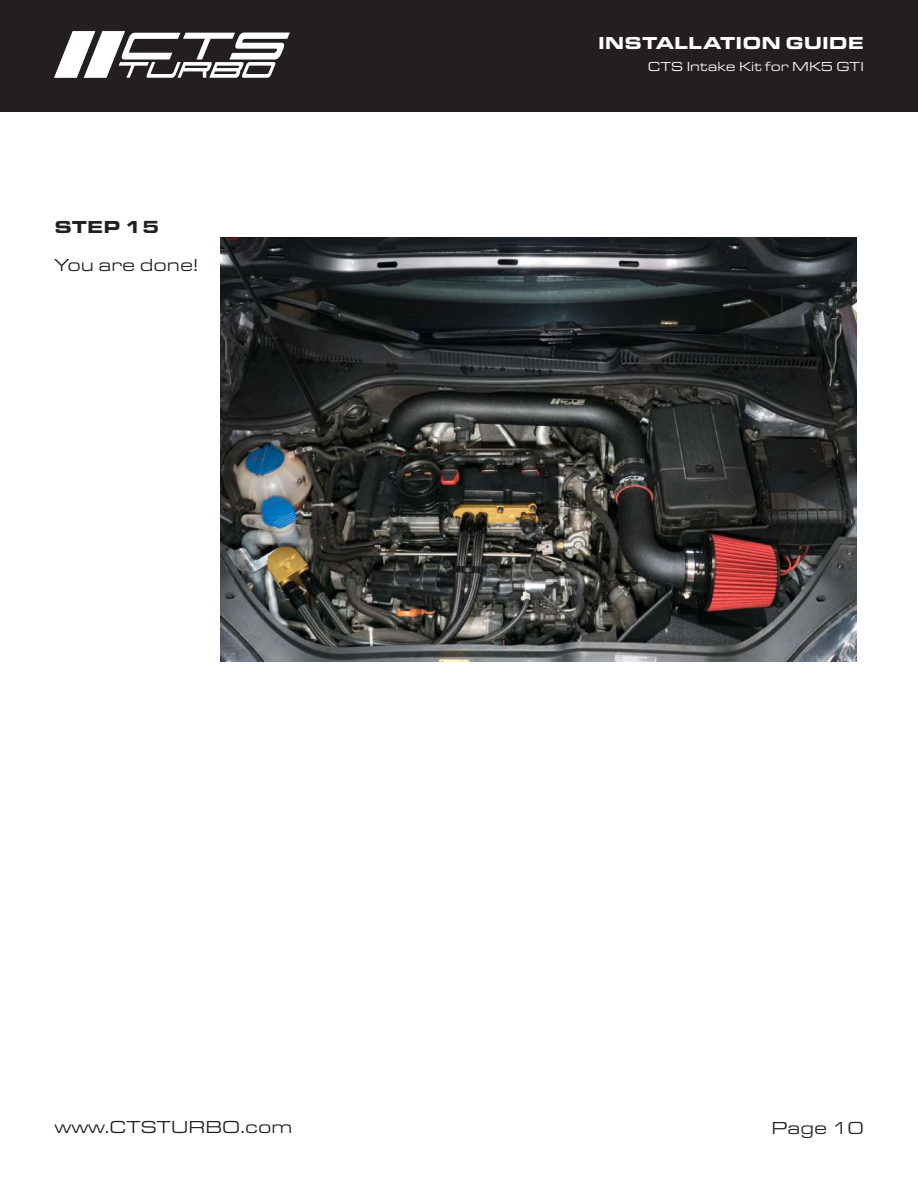
<style>
.page{position:relative;width:918px;height:1188px;background:#fff}
.page>*{position:absolute;margin:0;border:0;box-sizing:border-box;transform-origin:0 0}
.t1{font:18px/38.8px "Eurostile Ext";color:#231f20}
.t2{font:900 18px "Eurostile Ext";color:#fff}
.t3{font:13.5px "Eurostile Ext";color:#fff}
.s1{font-weight:900}
.s2{font-family:"Eurostile Extended";font-weight:900}
.s3{font-family:"Eurostile Extended"}
</style>
<div class="page">
<div style="left:1px;top:0;width:917px;height:112px;background:#231f20"></div>
<svg style="left:54px;top:31px;width:236px;height:47px"></svg>
<img style="left:221px;top:237px;width:636px;height:425px">
<p class="t2" style="left:598px;top:29px;width:267px">INSTALLATION GUIDE</p>
<p class="t1" style="left:54px;top:206px;width:145px"><span class="s1">STEP 1</span><span class="s2">5<br></span>You are done!</p>
<p class="t3" style="left:648px;top:58px;width:218px">CTS Intake Kit for MK5 GTI</p>
<p class="t1" style="left:54px;top:1107px;width:240px">www.CTSTURBO.com</p>
<p class="t1" style="left:771px;top:1108px;width:93px">Page 1<span class="s3">0</span></p>
</div>
